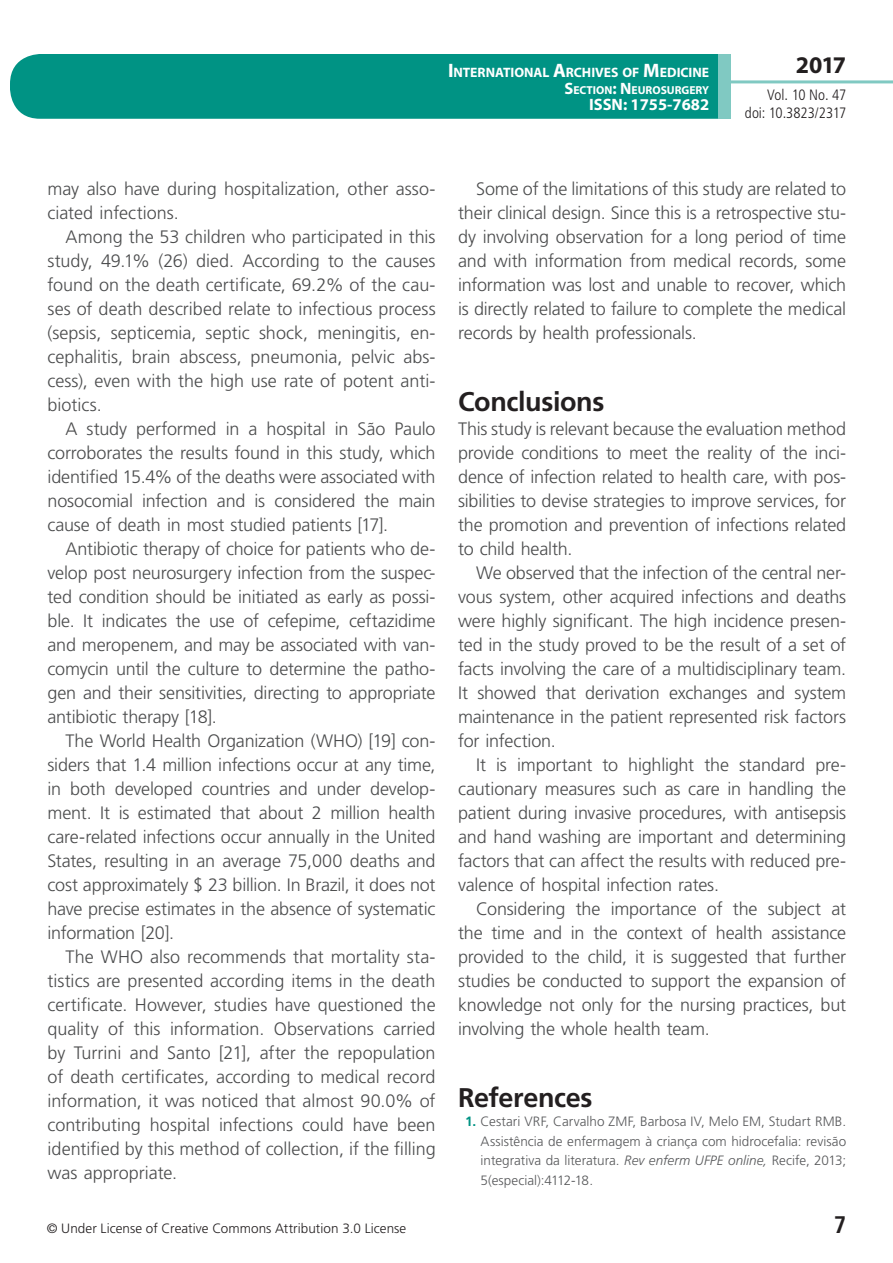
<style>
.page{position:relative;width:893px;height:1263px;background:#fff}
.page>*{position:absolute;margin:0;border:0;box-sizing:border-box;transform-origin:0 0}
.t1{font:700 27px "Frutiger LT Std";letter-spacing:-.015em;color:#231f20}
.t2{font:700 24px "Myriad Pro";color:#231f20}
.t3{font:700 condensed 24px "Frutiger LT Std";color:#231f20}
.t4{font:300 18px/24px "Frutiger LT Std";letter-spacing:-.01em;color:#4b4c4d;text-align:justify}
.t5{font:700 16.5px "Myriad Pro";color:#fff}
.t6{font:300 condensed 15px/18px "Frutiger LT Std";letter-spacing:-.005em;color:#231f20;text-align:right}
.t7{font:700 13.65px "Myriad Pro";letter-spacing:-.005em;color:#fff}
.t8{font:300 13.5px/19.5px "Frutiger LT Std";color:#57585a;text-align:justify}
.t9{font:300 13.5px "Frutiger LT Std";letter-spacing:.005em;color:#231f20}
.t10{font:700 11.55px "Myriad Pro";color:#fff}
.s1{font-size:19.5px}
.s2{font-size:16.5px}
.s3{font-weight:700;color:#009384}
.s4{font-style:italic}
</style>
<div class="page">
<div style="left:10px;top:54px;width:775px;height:65px;background:#009384;border-radius:30px"></div>
<div style="left:732px;top:0;width:161px;height:157px;background:#fff"></div>
<hr style="left:730px;top:80px;width:163px;height:3px;background:#80c9c2">
<div style="left:718px;top:54px;width:13px;height:65px;background:#80c9c2"></div>
<p class="t7" style="left:448px;top:64px;width:263px"><span class="s1">I</span>NTERNATIONAL <span class="s1">A</span>RCHIVES OF <span class="s1">M</span>EDICINE</p>
<p class="t10" style="left:564px;top:82px;width:146px"><span class="s2">S</span>ECTION<span class="s2">: N</span> EUROSURGERY</p>
<p class="t5" style="left:589px;top:94px;width:122px">ISSN: 1755-7682</p>
<h2 class="t2" style="left:796px;top:49px;width:52px">2017</h2>
<p class="t6" style="left:745px;top:86px;width:103px">Vol. 10 No. 47 doi: 10.3823/2317</p>
<p class="t4" style="left:48px;top:177px;width:390px">may also have during hospitalization, other asso&shy;ciated infections.</p>
<p class="t4" style="left:48px;top:225px;width:390px;text-indent:18px">Among the 53 children who participated in this study, 49.1% (26) died. According to the causes found on the death certificate, 69.2% of the cau&shy;ses of death described relate to infectious process (sepsis, septicemia, septic shock, meningitis, en&shy;cephalitis, brain abscess, pneumonia, pelvic abs&shy;cess), even with the high use rate of potent anti&shy;biotics.</p>
<p class="t4" style="left:48px;top:417px;width:390px;text-indent:18px">A study performed in a hospital in São Paulo corroborates the results found in this study, which identified 15.4% of the deaths were associated with nosocomial infection and is considered the main cause of death in most studied patients [17].</p>
<p class="t4" style="left:48px;top:537px;width:390px;text-indent:18px">Antibiotic therapy of choice for patients who de&shy;velop post neurosurgery infection from the suspec&shy;ted condition should be initiated as early as possi&shy;ble. It indicates the use of cefepime, ceftazidime and meropenem, and may be associated with van&shy;comycin until the culture to determine the patho&shy;gen and their sensitivities, directing to appropriate antibiotic therapy [18].</p>
<p class="t4" style="left:48px;top:729px;width:390px;text-indent:18px">The World Health Organization (WHO) [19] con&shy;siders that 1.4 million infections occur at any time, in both developed countries and under develop&shy;ment. It is estimated that about 2 million health care-related infections occur annually in the United States, resulting in an average 75,000 deaths and cost approximately $ 23 billion. In Brazil, it does not have precise estimates in the absence of systematic information [20].</p>
<p class="t4" style="left:48px;top:945px;width:390px;text-indent:18px">The WHO also recommends that mortality sta&shy;tistics are presented according items in the death certificate. However, studies have questioned the quality of this information. Observations carried by Turrini and Santo [21], after the repopulation of death certificates, according to medical record information, it was noticed that almost 90.0% of contributing hospital infections could have been identified by this method of collection, if the filling was appropriate.</p>
<p class="t4" style="left:458px;top:177px;width:390px;text-indent:18px">Some of the limitations of this study are related to their clinical design. Since this is a retrospective stu&shy;dy involving observation for a long period of time and with information from medical records, some information was lost and unable to recover, which is directly related to failure to complete the medical records by health professionals.</p>
<h1 class="t1" style="left:458px;top:386px;width:148px">Conclusions</h1>
<p class="t4" style="left:458px;top:417px;width:390px">This study is relevant because the evaluation method provide conditions to meet the reality of the inci&shy;dence of infection related to health care, with pos&shy;sibilities to devise strategies to improve services, for the promotion and prevention of infections related to child health.</p>
<p class="t4" style="left:458px;top:561px;width:390px;text-indent:18px">We observed that the infection of the central ner&shy;vous system, other acquired infections and deaths were highly significant. The high incidence presen&shy;ted in the study proved to be the result of a set of facts involving the care of a multidisciplinary team.<br>It showed that derivation exchanges and system maintenance in the patient represented risk factors for infection.</p>
<p class="t4" style="left:458px;top:753px;width:390px;text-indent:18px">It is important to highlight the standard pre&shy;cautionary measures such as care in handling the patient during invasive procedures, with antisepsis and hand washing are important and determining factors that can affect the results with reduced pre&shy;valence of hospital infection rates.</p>
<p class="t4" style="left:458px;top:897px;width:390px;text-indent:18px">Considering the importance of the subject at the time and in the context of health assistance provided to the child, it is suggested that further studies be conducted to support the expansion of knowledge not only for the nursing practices, but involving the whole health team.</p>
<h1 class="t1" style="left:458px;top:1082px;width:136px">References</h1>
<p class="t8" style="left:481px;top:1112px;width:367px;text-indent:-16px"><span class="s3">1.</span> Cestari VRF, Carvalho ZMF, Barbosa IV, Melo EM, Studart RMB.<br>Assistência de enfermagem à criança com hidrocefalia: revisão integrativa da literatura. <span class="s4">Rev enferm UFPE online,</span> Recife, 2013; 5(especial):4112-18.</p>
<p class="t9" style="left:47px;top:1220px;width:361px">© Under License of Creative Commons Attribution 3.0 License</p>
<h2 class="t3" style="left:834px;top:1210px;width:14px">7</h2>
</div>
